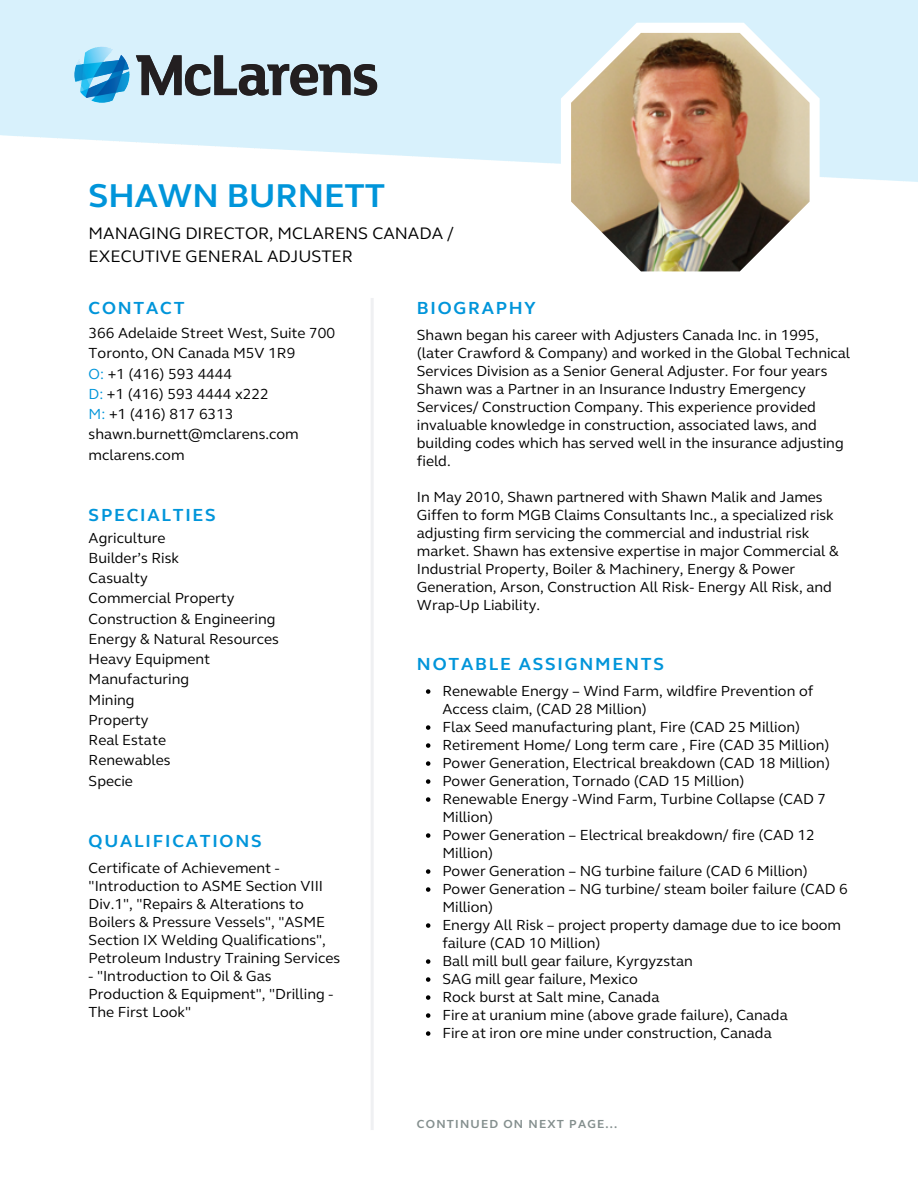
<style>
.page{position:relative;width:918px;height:1188px;background:#fff}
.page>*{position:absolute;margin:0;border:0;box-sizing:border-box;transform-origin:0 0}
.t1{font:700 33.9px "FS Elliot";color:#0095da}
.t2{font:700 18px "FS Elliot";letter-spacing:.1em;color:#0095da}
.t3{font:17.1px/23.7px "FS Elliot";color:#000}
.t4{font:15px/18px "FS Elliot";color:#000}
.t5{font:700 12px "FS Elliot";letter-spacing:.1em;color:#848f8e}
.s1{color:#0095da}
</style>
<div class="page">
<hr style="left:371px;top:298px;width:3px;height:832px;background:#eff0f2">
<svg style="left:561px;top:23px;width:259px;height:249px"></svg>
<img style="left:571px;top:33px;width:239px;height:238px">
<svg style="left:426px;top:689px;width:4px;height:5px"></svg>
<svg style="left:426px;top:725px;width:4px;height:5px"></svg>
<svg style="left:426px;top:743px;width:4px;height:5px"></svg>
<svg style="left:426px;top:761px;width:4px;height:5px"></svg>
<svg style="left:426px;top:779px;width:4px;height:5px"></svg>
<svg style="left:426px;top:797px;width:4px;height:5px"></svg>
<svg style="left:426px;top:833px;width:4px;height:5px"></svg>
<svg style="left:426px;top:869px;width:4px;height:5px"></svg>
<svg style="left:426px;top:887px;width:4px;height:5px"></svg>
<svg style="left:426px;top:923px;width:4px;height:5px"></svg>
<svg style="left:426px;top:959px;width:4px;height:5px"></svg>
<svg style="left:426px;top:977px;width:4px;height:5px"></svg>
<svg style="left:426px;top:995px;width:4px;height:5px"></svg>
<svg style="left:426px;top:1013px;width:4px;height:5px"></svg>
<svg style="left:426px;top:1031px;width:4px;height:5px"></svg>
<img style="left:54px;top:23px;width:344px;height:103px">
<h1 class="t1" style="left:89px;top:176px;width:298px">SHAWN BURNETT</h1>
<p class="t3" style="left:89px;top:221px;width:367px">MANAGING DIRECTOR, MCLARENS CANADA /<br>EXECUTIVE GENERAL ADJUSTER</p>
<p class="t2" style="left:89px;top:297px;width:97px">CONTACT</p>
<p class="t4" style="left:89px;top:323px;width:248px;line-height:20.2px">366 Adelaide Street West, Suite 700<br>Toronto, ON Canada M5V 1R9<br><span class="s1">O:</span> +1 (416) 593 4444<br><span class="s1">D:</span> +1 (416) 593 4444 x222<br><span class="s1">M:</span> +1 (416) 817 6313 shawn.burnett@mclarens.com mclarens.com</p>
<p class="t2" style="left:89px;top:504px;width:129px">SPECIALTIES</p>
<p class="t4" style="left:89px;top:528px;width:192px;line-height:20.2px">Agriculture<br>Builder’s Risk<br>Casualty<br>Commercial Property<br>Construction &amp; Engineering<br>Energy &amp; Natural Resources<br>Heavy Equipment<br>Manufacturing<br>Mining<br>Property<br>Real Estate<br>Renewables<br>Specie</p>
<p class="t2" style="left:89px;top:830px;width:175px">QUALIFICATIONS</p>
<p class="t4" style="left:89px;top:859px;width:253px">Certificate of Achievement - "Introduction to ASME Section VIII Div.1", "Repairs &amp; Alterations to Boilers &amp; Pressure Vessels", "ASME Section IX Welding Qualifications", Petroleum Industry Training Services</p>
<p class="t4" style="left:89px;top:967px;width:246px">- "Introduction to Oil &amp; Gas<br>Production &amp; Equipment", "Drilling -<br>The First Look"</p>
<p class="t2" style="left:417px;top:297px;width:120px">BIOGRAPHY</p>
<p class="t4" style="left:417px;top:327px;width:435px">Shawn began his career with Adjusters Canada Inc. in 1995, (later Crawford &amp; Company) and worked in the Global Technical Services Division as a Senior General Adjuster. For four years Shawn was a Partner in an Insurance Industry Emergency Services/ Construction Company. This experience provided invaluable knowledge in construction, associated laws, and building codes which has served well in the insurance adjusting field.</p>
<p class="t4" style="left:417px;top:489px;width:423px">In May 2010, Shawn partnered with Shawn Malik and James Giffen to form MGB Claims Consultants Inc., a specialized risk adjusting firm servicing the commercial and industrial risk market. Shawn has extensive expertise in major Commercial &amp; Industrial Property, Boiler &amp; Machinery, Energy &amp; Power Generation, Arson, Construction All Risk- Energy All Risk, and Wrap-Up Liability.</p>
<p class="t2" style="left:417px;top:653px;width:248px">NOTABLE ASSIGNMENTS</p>
<p class="t4" style="left:442px;top:682px;width:407px">Renewable Energy – Wind Farm, wildfire Prevention of Access claim, (CAD 28 Million)<br>Flax Seed manufacturing plant, Fire (CAD 25 Million)<br>Retirement Home/ Long term care , Fire (CAD 35 Million)<br>Power Generation, Electrical breakdown (CAD 18 Million)<br>Power Generation, Tornado (CAD 15 Million)<br>Renewable Energy -Wind Farm, Turbine Collapse (CAD 7<br>Million)<br>Power Generation – Electrical breakdown/ fire (CAD 12<br>Million)<br>Power Generation – NG turbine failure (CAD 6 Million)<br>Power Generation – NG turbine/ steam boiler failure (CAD 6<br>Million)<br>Energy All Risk – project property damage due to ice boom failure (CAD 10 Million)<br>Ball mill bull gear failure, Kyrgyzstan<br>SAG mill gear failure, Mexico<br>Rock burst at Salt mine, Canada<br>Fire at uranium mine (above grade failure), Canada<br>Fire at iron ore mine under construction, Canada</p>
<p class="t5" style="left:417px;top:1117px;width:202px">CONTINUED ON NEXT PAGE...</p>
</div>
